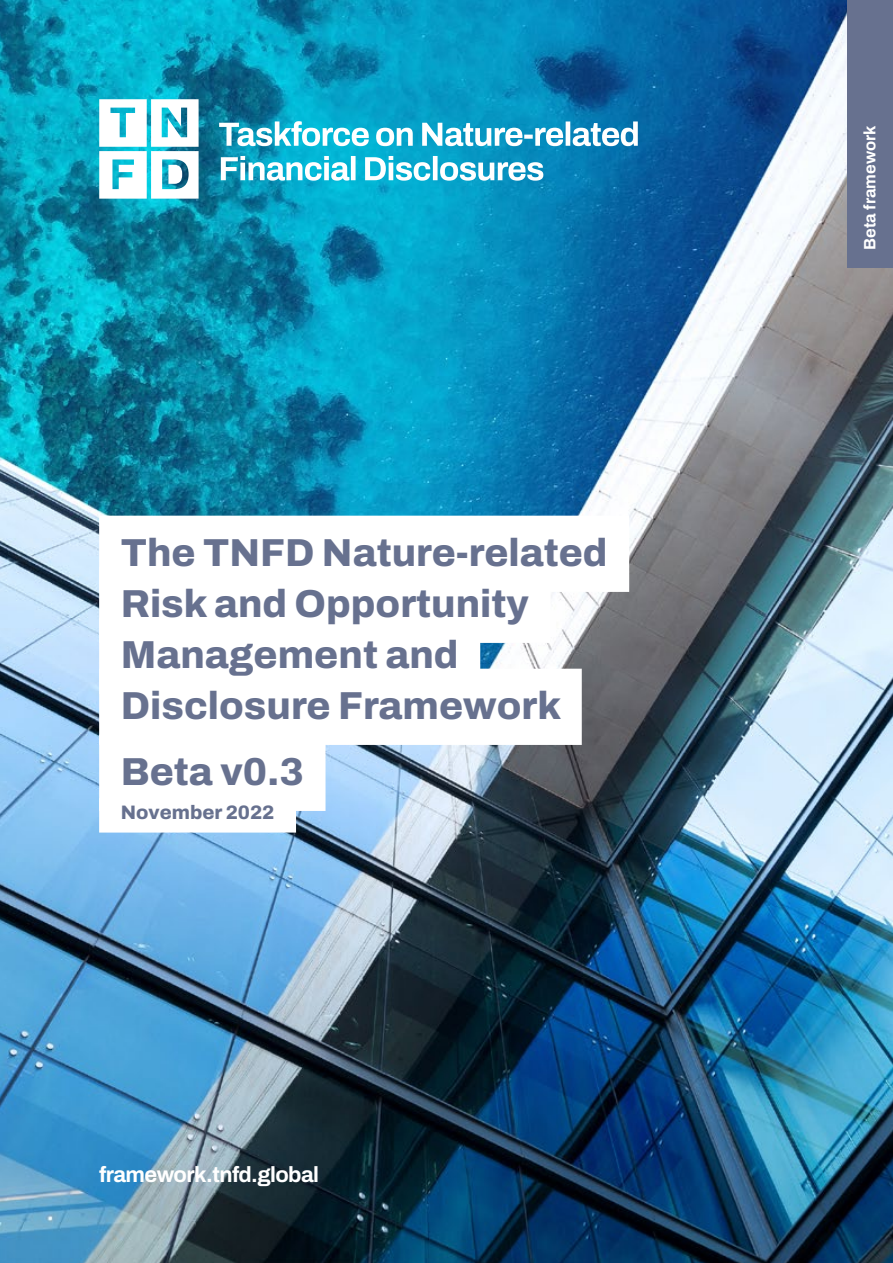
<style>
.page{position:relative;width:893px;height:1263px;background:#fff}
.page>*{position:absolute;margin:0;border:0;box-sizing:border-box;transform-origin:0 0}
.t1{font:800 39px/51px "Archivo";color:#67718f}
.t2{font:700 21.9px "Archivo";letter-spacing:-.025em;color:#fff}
.t3{font:800 19.5px "Archivo";color:#67718f}
.t4{font:700 16.5px "Archivo";color:#fff}
</style>
<div class="page">
<img style="left:0;top:0;width:893px;height:1263px">
<div style="left:847px;top:0;width:46px;height:268px;background:#67718f"></div>
<svg style="left:99px;top:99px;width:100px;height:100px"></svg>
<svg style="left:221px;top:156px;width:322px;height:25px"></svg>
<svg style="left:219px;top:121px;width:419px;height:25px"></svg>
<div style="left:99px;top:516px;width:530px;height:76px;background:#fff"></div>
<div style="left:99px;top:567px;width:452px;height:76px;background:#fff"></div>
<div style="left:99px;top:618px;width:381px;height:76px;background:#fff"></div>
<div style="left:99px;top:669px;width:483px;height:76px;background:#fff"></div>
<div style="left:99px;top:735px;width:227px;height:76px;background:#fff"></div>
<div style="left:99px;top:798px;width:197px;height:34px;background:#fff"></div>
<p class="t1" style="left:121px;top:530px;width:488px">The TNFD Nature-related<br>Risk and Opportunity<br>Management and<br>Disclosure Framework</p>
<p class="t1" style="left:121px;top:749px;width:185px">Beta v0.3</p>
<p class="t3" style="left:121px;top:805px;width:155px">November 2022</p>
<p class="t2" style="left:99px;top:1165px;width:221px">framework.tnfd.global</p>
<p class="t4" style="left:863px;top:250px;width:126px;rotate:-90deg">Beta framework</p>
</div>
